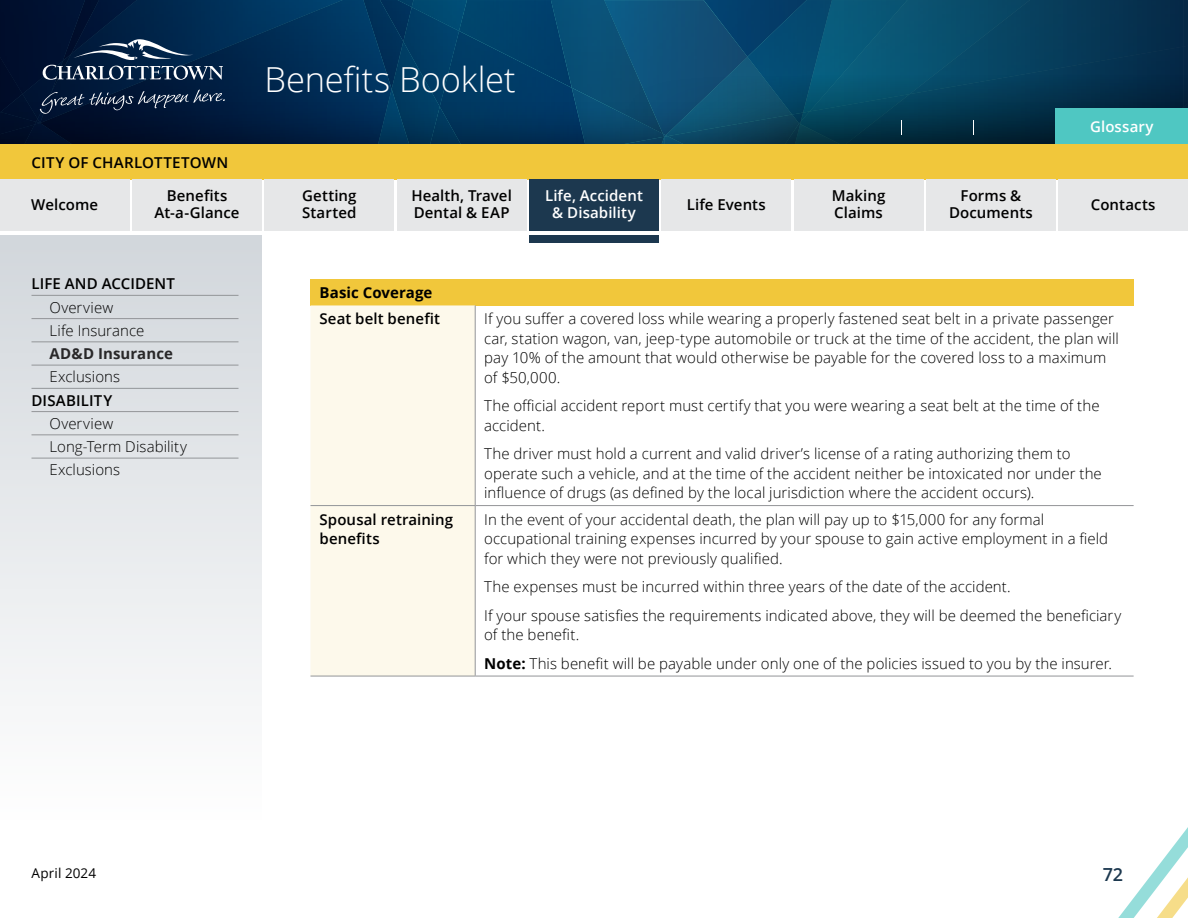
<style>
.page{position:relative;width:1188px;height:918px;background:#fff}
.page>*{position:absolute;margin:0;border:0;box-sizing:border-box;transform-origin:0 0}
.t1{font:300 34.5px "Open Sans";letter-spacing:-.005em;color:#fff}
.t2{font:600 18px "Open Sans";color:#1c384f}
.t3{font:300 15px/19.5px "Open Sans";letter-spacing:.005em;color:#000}
.t4{font:600 15px/17.2px "Open Sans";letter-spacing:.005em;color:#000}
.t5{font:600 15px/17.2px "Open Sans";letter-spacing:.005em;color:#fff;text-align:center}
.t6{font:700 15px "Open Sans";letter-spacing:.005em;color:#292829}
.t7{font:700 15px "Open Sans";letter-spacing:.005em;color:#000}
.t8{font:13.5px "Open Sans";letter-spacing:.005em;color:#000}
.s1{font-weight:700}
</style>
<div class="page">
<svg style="left:129px;top:179px;width:930px;height:52px"></svg>
<svg style="left:0;top:0;width:1188px;height:97px;background:#043b60"></svg>
<svg style="left:594px;top:74px;width:594px;height:23px;background:#084665"></svg>
<div style="left:0;top:235px;width:262px;height:585px;background:linear-gradient(to bottom,#d1d6db,#fefefe)"></div>
<svg style="left:1118px;top:827px;width:70px;height:91px"></svg>
<svg style="left:0;top:97px;width:1188px;height:47px;background:#033150"></svg>
<svg style="left:35px;top:90px;width:190px;height:35px;background:#122542"></svg>
<svg style="left:43px;top:39px;width:180px;height:41px;background:#2c4461"></svg>
<div style="left:0;top:144px;width:1188px;height:35px;background:#f1c73b"></div>
<hr style="left:32px;top:295px;width:206px;height:1px;background:#939598">
<hr style="left:32px;top:318px;width:206px;height:1px;background:#939598">
<hr style="left:32px;top:341px;width:206px;height:1px;background:#939598">
<hr style="left:32px;top:365px;width:206px;height:1px;background:#939598">
<hr style="left:32px;top:388px;width:206px;height:1px;background:#939598">
<hr style="left:32px;top:411px;width:206px;height:1px;background:#939598">
<hr style="left:32px;top:434px;width:206px;height:1px;background:#939598">
<hr style="left:32px;top:458px;width:206px;height:1px;background:#939598">
<div style="left:310px;top:279px;width:824px;height:26px;background:#f1c73b"></div>
<svg style="left:310px;top:305px;width:165px;height:371px;background:#fcf8eb"></svg>
<hr style="left:475px;top:305px;width:1px;height:200px;background:#939598">
<hr style="left:475px;top:506px;width:1px;height:170px;background:#939598">
<hr style="left:310px;top:505px;width:165px;height:1px;background:#939598">
<hr style="left:475px;top:505px;width:659px;height:1px;background:#939598">
<hr style="left:310px;top:676px;width:165px;height:1px;background:#939598">
<hr style="left:475px;top:676px;width:659px;height:1px;background:#939598">
<div style="left:397px;top:179px;width:129px;height:52px;background:#e6e7e8"></div>
<div style="left:662px;top:179px;width:129px;height:52px;background:#e6e7e8"></div>
<div style="left:794px;top:179px;width:129px;height:52px;background:#e6e7e8"></div>
<div style="left:926px;top:179px;width:130px;height:52px;background:#e6e7e8"></div>
<div style="left:1059px;top:179px;width:129px;height:52px;background:#e6e7e8"></div>
<div style="left:0;top:179px;width:129px;height:52px;background:#e6e7e8"></div>
<div style="left:265px;top:179px;width:129px;height:52px;background:#e6e7e8"></div>
<div style="left:132px;top:179px;width:130px;height:52px;background:#e6e7e8"></div>
<svg style="left:901px;top:120px;width:1px;height:14px"></svg>
<svg style="left:973px;top:120px;width:1px;height:14px"></svg>
<div style="left:1056px;top:109px;width:132px;height:35px;background:#4fc7c2"></div>
<div style="left:529px;top:179px;width:130px;height:52px;background:#1c384f"></div>
<div style="left:529px;top:235px;width:130px;height:8px;background:#1c384f"></div>
<p class="t4" style="left:32px;top:153px;width:198px">CITY OF CHARLOTTETOWN</p>
<h1 class="t1" style="left:265px;top:56px;width:252px">Benefits Booklet</h1>
<p class="t5" style="left:1090px;top:118px;width:65px">Glossary</p>
<p class="t4" style="left:154px;top:187px;width:87px;text-align:center">Benefits<br>At-a-Glance</p>
<p class="t5" style="left:545px;top:187px;width:99px">Life, Accident &amp; Disability</p>
<p class="t4" style="left:411px;top:187px;width:102px">Health, Travel<br>Dental &amp; EAP</p>
<p class="t4" style="left:687px;top:195px;width:81px">Life Events</p>
<p class="t4" style="left:832px;top:187px;width:55px">Making<br>Claims</p>
<p class="t4" style="left:949px;top:187px;width:85px;text-align:center">Forms &amp;<br>Documents</p>
<p class="t4" style="left:302px;top:187px;width:56px">Getting<br>Started</p>
<p class="t4" style="left:31px;top:195px;width:68px">Welcome</p>
<p class="t4" style="left:1091px;top:195px;width:66px">Contacts</p>
<p class="t4" style="left:32px;top:275px;width:145px">LIFE AND ACCIDENT</p>
<p class="t3" style="left:50px;top:295px;width:96px;line-height:23.2px">Overview<br>Life Insurance</p>
<p class="t6" style="left:50px;top:343px;width:125px">AD&amp;D Insurance</p>
<p class="t3" style="left:50px;top:367px;width:72px">Exclusions</p>
<p class="t4" style="left:32px;top:391px;width:82px">DISABILITY</p>
<p class="t3" style="left:50px;top:411px;width:139px;line-height:23.2px">Overview<br>Long-Term Disability<br>Exclusions</p>
<p class="t7" style="left:320px;top:282px;width:114px">Basic Coverage</p>
<p class="t4" style="left:320px;top:310px;width:122px">Seat belt benefit</p>
<p class="t3" style="left:484px;top:308px;width:636px">If you suffer a covered loss while wearing a properly fastened seat belt in a private passenger car, station wagon, van, jeep-type automobile or truck at the time of the accident, the plan will pay 10% of the amount that would otherwise be payable for the covered loss to a maximum of $50,000.</p>
<p class="t3" style="left:484px;top:395px;width:617px">The official accident report must certify that you were wearing a seat belt at the time of the accident.</p>
<p class="t3" style="left:484px;top:443px;width:619px">The driver must hold a current and valid driver’s license of a rating authorizing them to operate such a vehicle, and at the time of the accident neither be intoxicated nor under the influence of drugs (as defined by the local jurisdiction where the accident occurs).</p>
<p class="t4" style="left:320px;top:509px;width:135px;line-height:19.5px">Spousal retraining benefits</p>
<p class="t3" style="left:484px;top:509px;width:626px">In the event of your accidental death, the plan will pay up to $15,000 for any formal occupational training expenses incurred by your spouse to gain active employment in a field for which they were not previously qualified.</p>
<p class="t3" style="left:484px;top:572px;width:639px;line-height:28.5px">The expenses must be incurred within three years of the date of the accident.<br>If your spouse satisfies the requirements indicated above, they will be deemed the beneficiary</p>
<p class="t3" style="left:484px;top:620px;width:629px;line-height:28.5px">of the benefit.<br><span class="s1">Note:</span> This benefit will be payable under only one of the policies issued to you by the insurer.</p>
<p class="t8" style="left:32px;top:864px;width:66px">April 2024</p>
<p class="t2" style="left:1103px;top:862px;width:22px">72</p>
</div>
